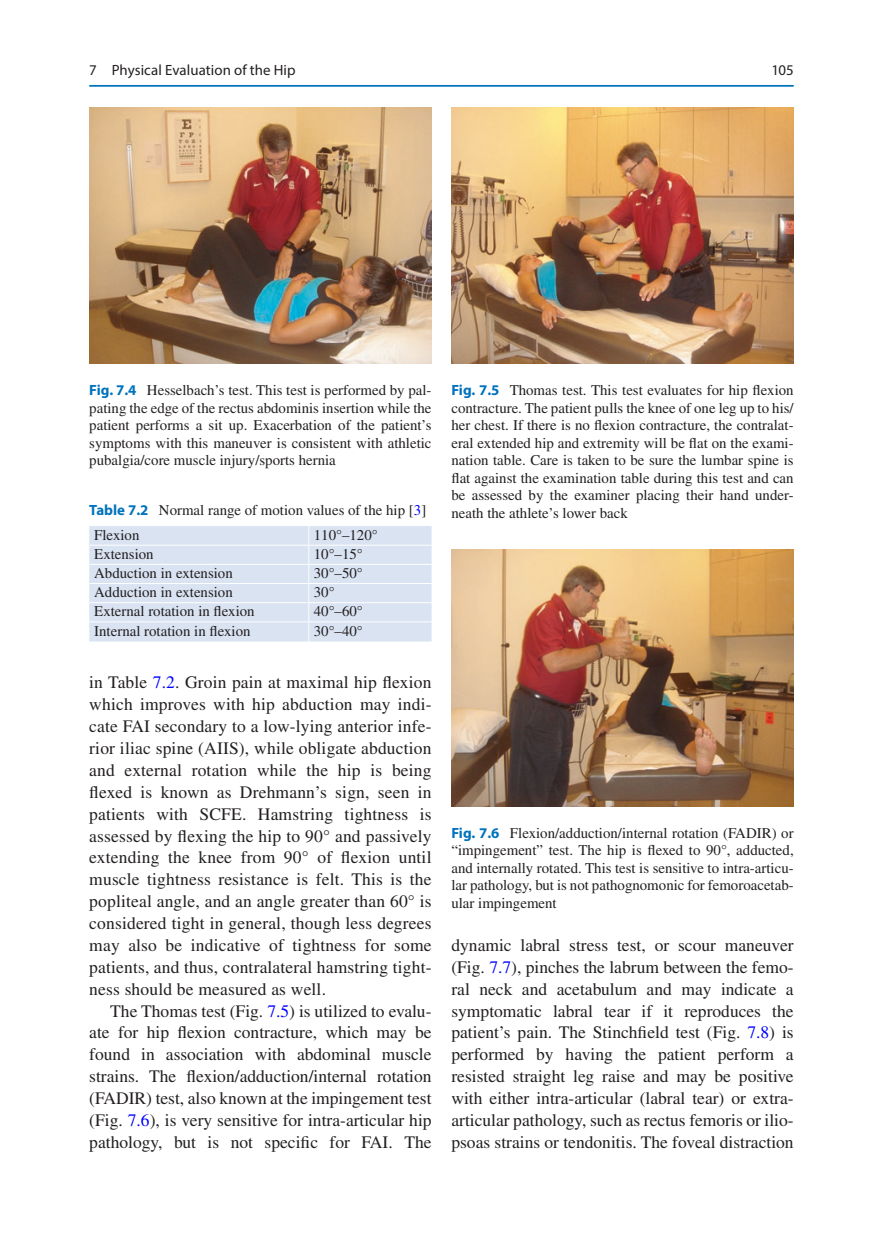
<style>
.page{position:relative;width:883px;height:1260px;background:#fff}
.page>*{position:absolute;margin:0;border:0;box-sizing:border-box;transform-origin:0 0}
.t1{font:17.5px/21.9px "Rxttkn Times LT Std";color:#231f20;text-align:justify}
.t2{font:14.88px/17.5px "Rxttkn Times LT Std";color:#231f20;text-align:justify}
.t3{font:14.88px "Tkqpsf Myriad Pro";letter-spacing:.005em;color:#231f20}
.t4{font:14.88px "Msmqht Myriad Pro";color:#231f20}
.s1{font-family:"Qvrpbm Myriad Pro";font-weight:700;color:#0073bc}
.s2{color:#00f}
</style>
<div class="page">
<img style="left:89px;top:107px;width:343px;height:257px">
<svg style="left:89px;top:526px;width:343px;height:115px;background:#dae4f2"></svg>
<img style="left:451px;top:107px;width:343px;height:257px">
<img style="left:451px;top:550px;width:343px;height:256px">
<hr style="left:89px;top:85px;width:705px;height:2px;background:#0073bc">
<p class="t3" style="left:89px;top:61px;width:208px">7 Physical Evaluation of the Hip</p>
<p class="t4" style="left:771px;top:61px;width:24px">105</p>
<p class="t2" style="left:89px;top:381px;width:344px"><span class="s1">Fig. 7.4</span> Hesselbach’s test. This test is performed by pal&shy;pating the edge of the rectus abdominis insertion while the patient performs a sit up. Exacerbation of the patient’s symptoms with this maneuver is consistent with athletic pubalgia/core muscle injury/sports hernia</p>
<p class="t2" style="left:94px;top:497px;width:334px;line-height:25px;text-indent:-5px"><span class="s1">Table 7.2</span> Normal range of motion values of the hip [<span class="s2">3</span>]<br>Flexion</p>
<p class="t2" style="left:314px;top:526px;width:65px">110°–120°</p>
<p class="t2" style="left:94px;top:545px;width:61px">Extension</p>
<p class="t2" style="left:314px;top:545px;width:51px">10°–15°</p>
<p class="t2" style="left:94px;top:564px;width:140px">Abduction in extension</p>
<p class="t2" style="left:314px;top:564px;width:51px">30°–50°</p>
<p class="t2" style="left:94px;top:583px;width:140px">Adduction in extension</p>
<p class="t2" style="left:314px;top:583px;width:22px">30°</p>
<p class="t2" style="left:94px;top:603px;width:162px">External rotation in flexion</p>
<p class="t2" style="left:314px;top:603px;width:51px">40°–60°</p>
<p class="t2" style="left:94px;top:622px;width:158px">Internal rotation in flexion</p>
<p class="t2" style="left:314px;top:622px;width:51px">30°–40°</p>
<p class="t1" style="left:89px;top:672px;width:344px">in Table <span class="s2">7.2</span>. Groin pain at maximal hip flexion which improves with hip abduction may indi&shy;cate FAI secondary to a low-lying anterior infe&shy;rior iliac spine (AIIS), while obligate abduction and external rotation while the hip is being flexed is known as Drehmann’s sign, seen in patients with SCFE. Hamstring tightness is assessed by flexing the hip to 90° and passively extending the knee from 90° of flexion until muscle tightness resistance is felt. This is the popliteal angle, and an angle greater than 60° is considered tight in general, though less degrees may also be indicative of tightness for some patients, and thus, contralateral hamstring tight&shy;ness should be measured as well.</p>
<p class="t1" style="left:89px;top:1000px;width:344px;text-indent:21px">The Thomas test (Fig. <span class="s2">7.5</span>) is utilized to evalu&shy;ate for hip flexion contracture, which may be found in association with abdominal muscle strains. The flexion/adduction/internal rotation (FADIR) test, also known at the impingement test (Fig. <span class="s2">7.6</span>), is very sensitive for intra-articular hip pathology, but is not specific for FAI. The</p>
<p class="t2" style="left:451px;top:381px;width:344px"><span class="s1">Fig. 7.5</span> Thomas test. This test evaluates for hip flexion contracture. The patient pulls the knee of one leg up to his/ her chest. If there is no flexion contracture, the contralat&shy;eral extended hip and extremity will be flat on the exami&shy;nation table. Care is taken to be sure the lumbar spine is flat against the examination table during this test and can be assessed by the examiner placing their hand under&shy;neath the athlete’s lower back</p>
<p class="t2" style="left:451px;top:824px;width:344px"><span class="s1">Fig. 7.6</span> Flexion/adduction/internal rotation (FADIR) or “impingement” test. The hip is flexed to 90°, adducted, and internally rotated. This test is sensitive to intra-articu&shy;lar pathology, but is not pathognomonic for femoroacetab&shy;ular impingement</p>
<p class="t1" style="left:451px;top:934px;width:344px">dynamic labral stress test, or scour maneuver (Fig. <span class="s2">7.7</span>), pinches the labrum between the femo&shy;ral neck and acetabulum and may indicate a symptomatic labral tear if it reproduces the patient’s pain. The Stinchfield test (Fig. <span class="s2">7.8</span>) is performed by having the patient perform a resisted straight leg raise and may be positive with either intra-articular (labral tear) or extra&shy;articular pathology, such as rectus femoris or ilio&shy;psoas strains or tendonitis. The foveal distraction</p>
</div>
